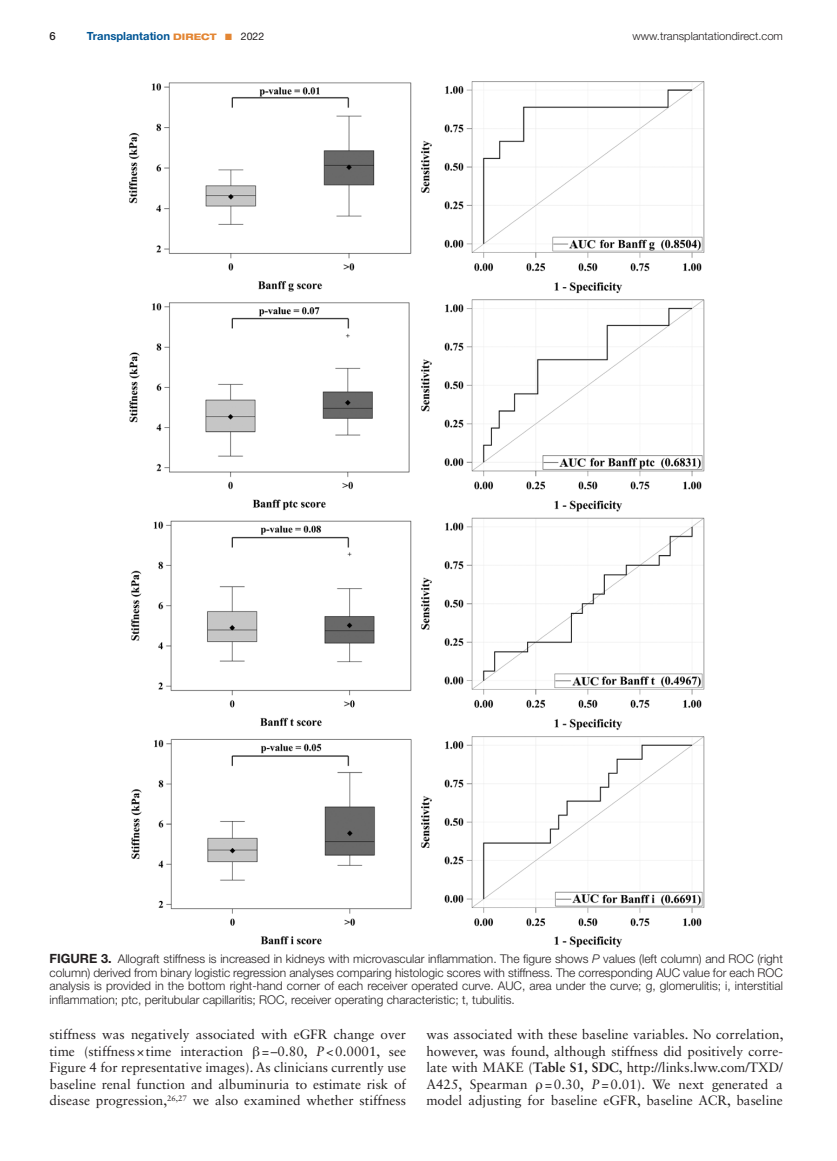
<style>
.page{position:relative;width:837px;height:1161px;background:#fff}
.page>*{position:absolute;margin:0;border:0;box-sizing:border-box;transform-origin:0 0}
.t1{font:13.5px/16.5px "Sabon LT Std";color:#231f20;text-align:justify}
.t2{font:300 12px/13.5px "Helvetica Neue LT Std";color:#231f20;text-align:justify}
.t3{font:300 11.25px "Helvetica Neue LT Std";color:#231f20}
.t4{font:700 11.25px "Helvetica Neue LT Std";color:#005595}
.t5{font:500 11.25px "Helvetica Neue LT Std";color:#231f20}
.s1{font-weight:800;font-stretch:expanded;font-size:9px;color:#e38634}
.s2{color:#e38634}
.s3{font-weight:400;font-size:10.5px;color:#231f20}
.s4{font-weight:700;font-size:12.75px}
.s5{font-style:italic}
.s6{font-family:"Gandhari Unicode"}
.s7{font-weight:700}
</style>
<div class="page">
<img style="left:129px;top:81px;width:575px;height:866px">
<p class="t5" style="left:50px;top:29px;width:8px">6</p>
<p class="t4" style="left:87px;top:29px;width:179px">Transplantation <span class="s1">DIRECT</span> <span class="s2">■</span> <span class="s3">2022</span></p>
<p class="t3" style="left:633px;top:29px;width:152px">www.transplantationdirect.com</p>
<p class="t2" style="left:49px;top:952px;width:735px"><span class="s4">FIGURE 3.</span> Allograft stiffness is increased in kidneys with microvascular inflammation. The figure shows <span class="s5">P</span> values (left column) and ROC (right column) derived from binary logistic regression analyses comparing histologic scores with stiffness. The corresponding AUC value for each ROC analysis is provided in the bottom right-hand corner of each receiver operated curve. AUC, area under the curve; g, glomerulitis; i, interstitial inflammation; ptc, peritubular capillaritis; ROC, receiver operating characteristic; t, tubulitis.</p>
<p class="t1" style="left:50px;top:1026px;width:358px">stiffness was negatively associated with eGFR change over time (stiffness×time interaction <span class="s6">β</span>=–0.80, <span class="s5">P</span>&lt;0.0001, see Figure 4 for representative images). As clinicians currently use baseline renal function and albuminuria to estimate risk of disease progression,<sup>26,27</sup> we also examined whether stiffness</p>
<p class="t1" style="left:426px;top:1026px;width:359px">was associated with these baseline variables. No correlation, however, was found, although stiffness did positively corre&shy;late with MAKE (<span class="s7">Table S1, SDC</span>, http://links.lww.com/TXD/ A425, Spearman <span class="s6">ρ</span>=0.30, <span class="s5">P</span>=0.01). We next generated a model adjusting for baseline eGFR, baseline ACR, baseline</p>
</div>
